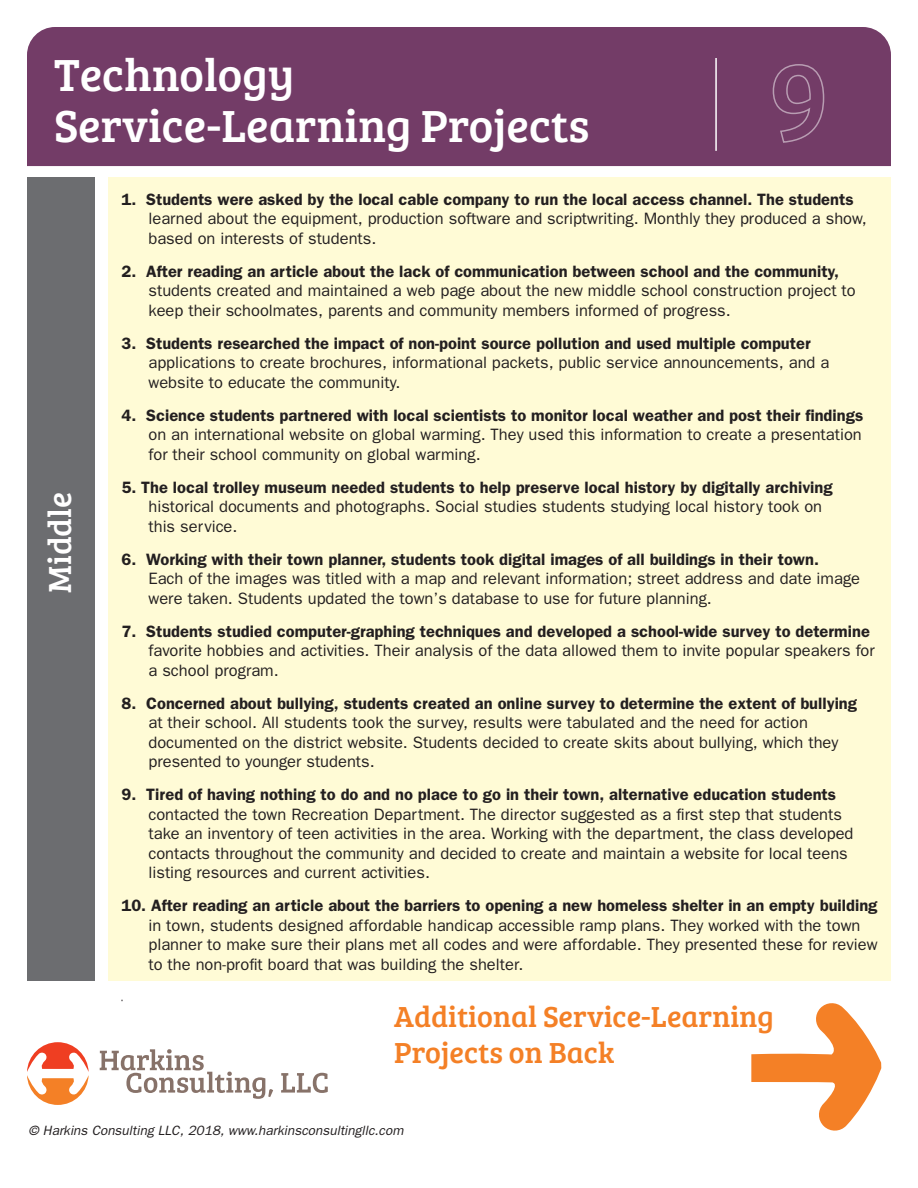
<style>
.page{position:relative;width:918px;height:1188px;background:#fff}
.page>*{position:absolute;margin:0;border:0;box-sizing:border-box;transform-origin:0 0}
.t1{font:46.5px "Bree Serif";color:#fff}
.t2{font:33px "Bree Serif";color:#fff}
.t3{font:30px/36px "Bree Serif";color:#f48026}
.Copy2{font:16.5px/19.5px "Franklin Gothic";color:#231f20}
.t4{font:italic 13.5px "Franklin Gothic";color:#231f20}
.s1{font-weight:600}
</style>
<div class="page">
<svg style="left:100px;top:1049px;width:173px;height:50px"></svg>
<svg style="left:281px;top:1073px;width:47px;height:20px"></svg>
<svg style="left:27px;top:1042px;width:62px;height:63px"></svg>
<div style="left:27px;top:177px;width:67px;height:804px;background:#6c6d70"></div>
<div style="left:108px;top:177px;width:783px;height:804px;background:#fffbd6"></div>
<svg style="left:751px;top:1003px;width:130px;height:128px"></svg>
<div style="left:27px;top:27px;width:864px;height:139px;background:#733c67"></div>
<hr style="left:715px;top:58px;width:2px;height:93px;background:#fff">
<svg style="left:772px;top:63px;width:53px;height:81px;background:#7b476f"></svg>
<p class="t1" style="left:54px;top:40px;width:242px">Technology</p>
<p class="t1" style="left:54px;top:91px;width:537px">Service-Learning Projects</p>
<p class="t2" style="left:36px;top:593px;width:102px;rotate:-90deg">Middle</p>
<p class="Copy2" style="left:148px;top:189px;width:720px;text-indent:-27px"><span class="s1">1. Students were asked by the local cable company to run the local access channel. The students </span>learned about the equipment, production software and scriptwriting. Monthly they produced a show, based on interests of students.</p>
<p class="Copy2" style="left:148px;top:261px;width:709px;text-indent:-27px"><span class="s1">2. After reading an article about the lack of communication between school and the community, </span>students created and maintained a web page about the new middle school construction project to keep their schoolmates, parents and community members informed of progress.</p>
<p class="Copy2" style="left:148px;top:333px;width:682px;text-indent:-27px"><span class="s1">3. Students researched the impact of non-point source pollution and used multiple computer </span>applications to create brochures, informational packets, public service announcements, and a website to educate the community.</p>
<p class="Copy2" style="left:148px;top:405px;width:716px;text-align:justify;text-indent:-27px"><span class="s1">4. Science students partnered with local scientists to monitor local weather and post their findings </span>on an international website on global warming. They used this information to create a presentation for their school community on global warming.</p>
<p class="Copy2" style="left:148px;top:477px;width:686px;text-indent:-27px"><span class="s1">5. The local trolley museum needed students to help preserve local history by digitally archiving </span>historical documents and photographs. Social studies students studying local history took on this service.</p>
<p class="Copy2" style="left:148px;top:549px;width:713px;text-indent:-27px"><span class="s1">6. Working with their town planner, students took digital images of all buildings in their town.<br></span>Each of the images was titled with a map and relevant information; street address and date image were taken. Students updated the town’s database to use for future planning.</p>
<p class="Copy2" style="left:148px;top:621px;width:728px;text-indent:-27px"><span class="s1">7. Students studied computer-graphing techniques and developed a school-wide survey to determine </span>favorite hobbies and activities. Their analysis of the data allowed them to invite popular speakers for a school program.</p>
<p class="Copy2" style="left:148px;top:693px;width:710px;text-indent:-27px"><span class="s1">8. Concerned about bullying, students created an online survey to determine the extent of bullying </span>at their school. All students took the survey, results were tabulated and the need for action documented on the district website. Students decided to create skits about bullying, which they presented to younger students.</p>
<p class="Copy2" style="left:148px;top:785px;width:707px;text-indent:-27px"><span class="s1">9. Tired of having nothing to do and no place to go in their town, alternative education students </span>contacted the town Recreation Department. The director suggested as a first step that students take an inventory of teen activities in the area. Working with the department, the class developed contacts throughout the community and decided to create and maintain a website for local teens listing resources and current activities.</p>
<p class="Copy2" style="left:148px;top:896px;width:731px;text-indent:-27px"><span class="s1">10. After reading an article about the barriers to opening a new homeless shelter in an empty building </span>in town, students designed affordable handicap accessible ramp plans. They worked with the town planner to make sure their plans met all codes and were affordable. They presented these for review to the non-profit board that was building the shelter.</p>
<p class="t3" style="left:394px;top:997px;width:381px">Additional Service-Learning<br>Projects on Back</p>
<p class="t4" style="left:28px;top:1123px;width:376px">© Harkins Consulting LLC, 2018, www.harkinsconsultingllc.com</p>
</div>
